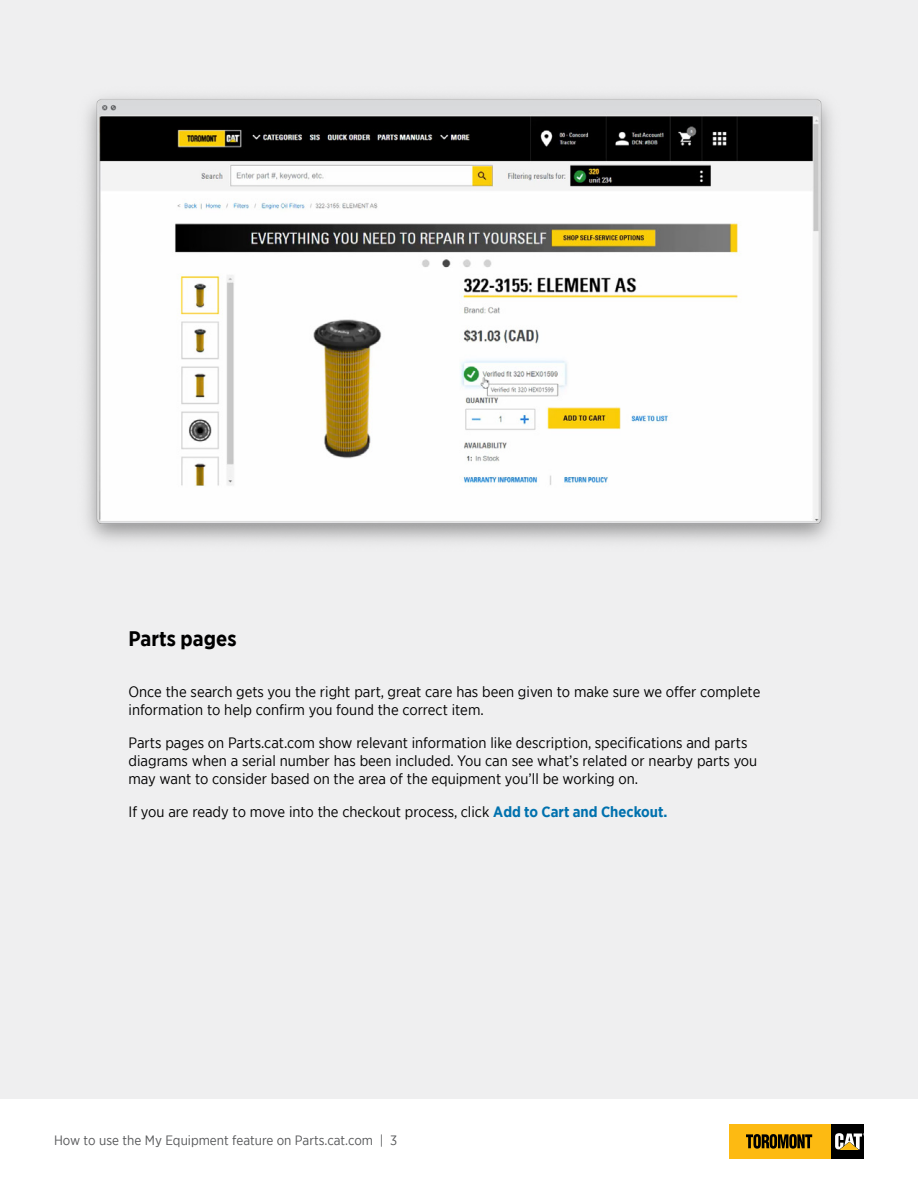
<style>
.page{position:relative;width:918px;height:1188px;background:#fff}
.page>*{position:absolute;margin:0;border:0;box-sizing:border-box;transform-origin:0 0}
.subheading{font:700 21px "Gotham Narrow";color:#000}
.paragraphc{font:15px/18px "Gotham Narrow";color:#000}
.t1{font:13.5px "Gotham Narrow";color:#58595b}
.s1{font-weight:700;color:#0071ae}
</style>
<div class="page">
<div style="left:729px;top:1124px;width:102px;height:35px;background:#fdba12"></div>
<div style="left:831px;top:1124px;width:33px;height:35px;background:#000"></div>
<svg style="left:835px;top:1133px;width:29px;height:17px"></svg>
<svg style="left:746px;top:1134px;width:66px;height:15px"></svg>
<div style="left:0;top:0;width:918px;height:1098px;background:#efeff0"></div>
<img style="left:86px;top:96px;width:746px;height:446px">
<p class="subheading" style="left:129px;top:626px;width:110px">Parts pages</p>
<p class="paragraphc" style="left:129px;top:683px;width:633px">Once the search gets you the right part, great care has been given to make sure we offer complete information to help confirm you found the correct item.</p>
<p class="paragraphc" style="left:129px;top:734px;width:630px">Parts pages on Parts.cat.com show relevant information like description, specifications and parts diagrams when a serial number has been included. You can see what’s related or nearby parts you may want to consider based on the area of the equipment you’ll be working on.</p>
<p class="paragraphc" style="left:129px;top:803px;width:541px">If you are ready to move into the checkout process, click <span class="s1">Add to Cart and Checkout.</span></p>
<p class="t1" style="left:54px;top:1132px;width:345px">How to use the My Equipment feature on Parts.cat.com | 3</p>
</div>
